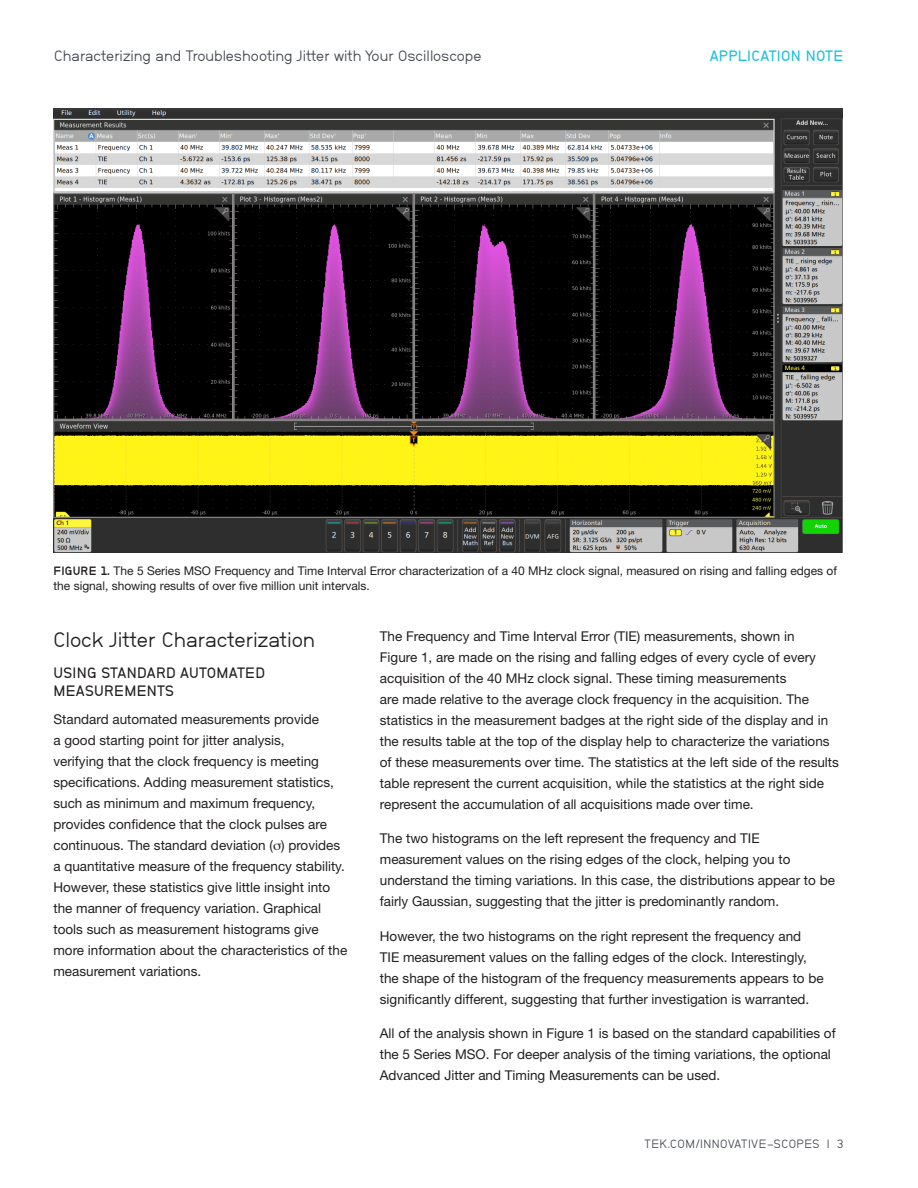
<style>
.page{position:relative;width:918px;height:1188px;background:#fff}
.page>*{position:absolute;margin:0;border:0;box-sizing:border-box;transform-origin:0 0}
.Heading_1{font:21px "Neubau Grotesk Nor";color:#231f20}
.t1{font:15px "Neubau Grotesk Nor";color:#41464e}
.Subheads{font:15px/18px "Neubau Grotesk Hal";letter-spacing:.02em;color:#231f20}
.t2{font:15px "Neubau Grotesk Hal";letter-spacing:.02em;color:#1cbfdf}
.Body_-_regular{font:13.5px/21px "Helvetica Neue";color:#231f20}
.Body_-_regular-2{font:12px/14.4px "Helvetica Neue";color:#231f20}
.Footer_Right{font:12px "Neubau Grotesk Nor";letter-spacing:.04em;color:#41464e}
.s1{font-family:"Neubau Grotesk Fet"}
</style>
<div class="page">
<img style="left:53px;top:108px;width:790px;height:444px">
<p class="t1" style="left:54px;top:47px;width:429px">Characterizing and Troubleshooting Jitter with Your Oscilloscope</p>
<p class="t2" style="left:710px;top:46px;width:135px">APPLICATION NOTE</p>
<p class="Body_-_regular-2" style="left:53px;top:564px;width:785px"><span class="s1">FIGURE 1.</span> The 5 Series MSO Frequency and Time Interval Error characterization of a 40 MHz clock signal, measured on rising and falling edges of the signal, showing results of over five million unit intervals.</p>
<p class="Body_-_regular" style="left:380px;top:625px;width:461px">The Frequency and Time Interval Error (TIE) measurements, shown in<br>Figure 1, are made on the rising and falling edges of every cycle of every acquisition of the 40 MHz clock signal. These timing measurements<br>are made relative to the average clock frequency in the acquisition. The statistics in the measurement badges at the right side of the display and in the results table at the top of the display help to characterize the variations of these measurements over time. The statistics at the left side of the results table represent the current acquisition, while the statistics at the right side represent the accumulation of all acquisitions made over time.</p>
<p class="Body_-_regular" style="left:380px;top:828px;width:457px">The two histograms on the left represent the frequency and TIE measurement values on the rising edges of the clock, helping you to understand the timing variations. In this case, the distributions appear to be fairly Gaussian, suggesting that the jitter is predominantly random.</p>
<p class="Body_-_regular" style="left:380px;top:925px;width:445px">However, the two histograms on the right represent the frequency and TIE measurement values on the falling edges of the clock. Interestingly, the shape of the histogram of the frequency measurements appears to be significantly different, suggesting that further investigation is warranted.</p>
<p class="Body_-_regular" style="left:380px;top:1023px;width:457px">All of the analysis shown in Figure 1 is based on the standard capabilities of the 5 Series MSO. For deeper analysis of the timing variations, the optional<br>Advanced Jitter and Timing Measurements can be used.</p>
<p class="Heading_1" style="left:53px;top:627px;width:263px">Clock Jitter Characterization</p>
<p class="Subheads" style="left:54px;top:664px;width:213px">USING STANDARD AUTOMATED<br>MEASUREMENTS</p>
<p class="Body_-_regular" style="left:53px;top:709px;width:295px">Standard automated measurements provide<br>a good starting point for jitter analysis,<br>verifying that the clock frequency is meeting specifications. Adding measurement statistics, such as minimum and maximum frequency, provides confidence that the clock pulses are continuous. The standard deviation ( ) provides a quantitative measure of the frequency stability.<br>However, these statistics give little insight into the manner of frequency variation. Graphical tools such as measurement histograms give more information about the characteristics of the measurement variations.</p>
<p class="Footer_Right" style="left:645px;top:1137px;width:201px">TEK.COM/INNOVATIVE-SCOPES | 3</p>
</div>
